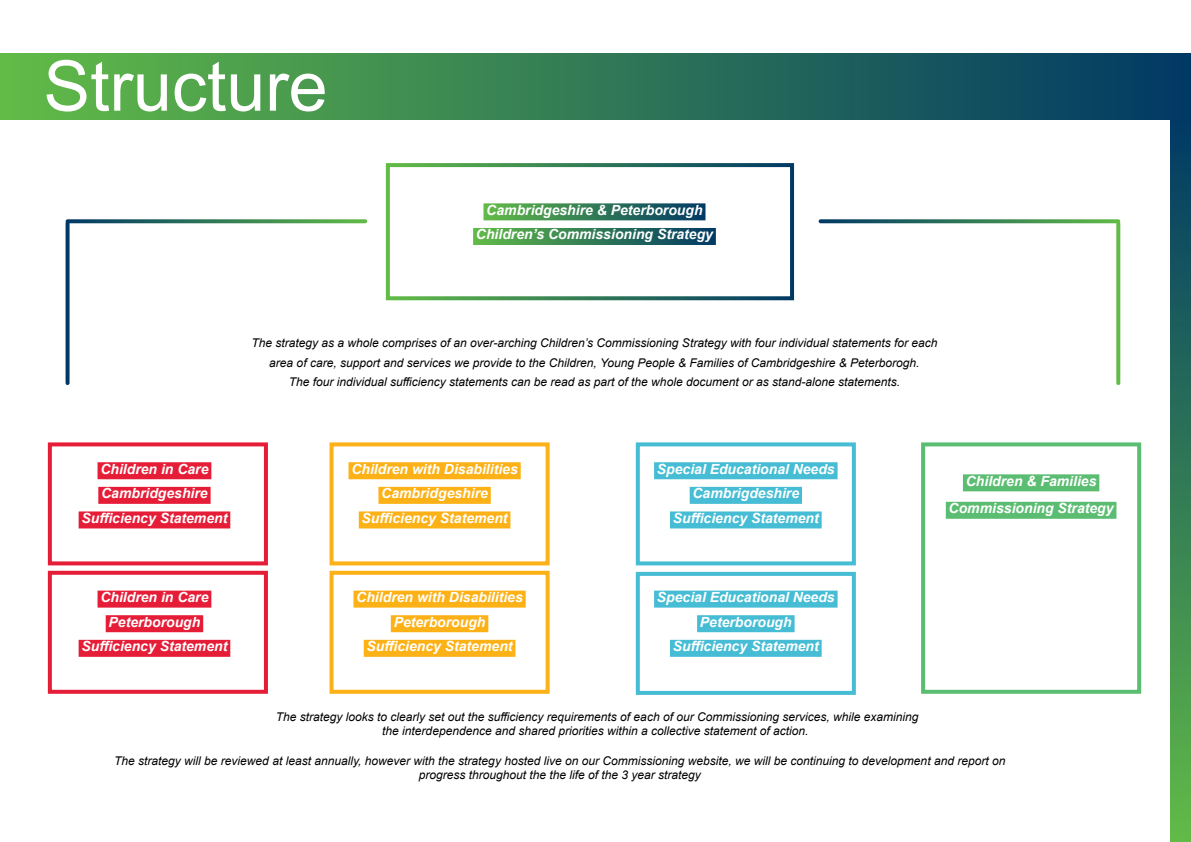
<style>
.page{position:relative;width:1191px;height:842px;background:#fff}
.page>*{position:absolute;margin:0;border:0;box-sizing:border-box;transform-origin:0 0}
.t1{font:70px "Arial";color:#fff}
.t2{font:italic 700 14px/24.6px "Arial";color:#fff;text-align:center}
.t3{font:italic 12px/19.5px "Arial";color:#000;text-align:center}
</style>
<div class="page">
<div style="left:1170px;top:119px;width:20px;height:723px;background:linear-gradient(to bottom,#013965,#62bb47)"></div>
<div style="left:0;top:53px;width:1191px;height:66px;background:linear-gradient(to right,#62bb47,#003965)"></div>
<div style="left:386px;top:163px;width:408px;height:137px;border:4px solid #fff"></div>
<div style="left:483px;top:203px;width:222px;height:17px;background:linear-gradient(to right,#62bb47,#013a65)"></div>
<div style="left:473px;top:228px;width:243px;height:17px;background:linear-gradient(to right,#62bb47,#013965)"></div>
<svg style="left:68px;top:219px;width:297px;height:4px"></svg>
<svg style="left:820px;top:219px;width:298px;height:4px"></svg>
<svg style="left:66px;top:223px;width:4px;height:160px"></svg>
<svg style="left:1116px;top:223px;width:4px;height:160px"></svg>
<div style="left:329px;top:442px;width:220px;height:123px;border:4px solid #fcb116"></div>
<div style="left:348px;top:462px;width:173px;height:17px;background:#fcb116"></div>
<div style="left:378px;top:487px;width:113px;height:17px;background:#fcb116"></div>
<div style="left:359px;top:511px;width:151px;height:17px;background:#fcb116"></div>
<div style="left:636px;top:442px;width:220px;height:123px;border:4px solid #46bdd4"></div>
<div style="left:654px;top:462px;width:183px;height:17px;background:#46bdd4"></div>
<div style="left:689px;top:487px;width:113px;height:17px;background:#46bdd4"></div>
<div style="left:670px;top:511px;width:151px;height:17px;background:#46bdd4"></div>
<div style="left:921px;top:442px;width:220px;height:252px;border:4px solid #5bbd72"></div>
<div style="left:963px;top:474px;width:136px;height:17px;background:#5bbd72"></div>
<div style="left:945px;top:502px;width:171px;height:17px;background:#5bbd72"></div>
<div style="left:48px;top:442px;width:220px;height:123px;border:4px solid #e61d37"></div>
<div style="left:98px;top:462px;width:113px;height:17px;background:#e61d37"></div>
<div style="left:98px;top:487px;width:113px;height:17px;background:#e61d37"></div>
<div style="left:79px;top:511px;width:151px;height:17px;background:#e61d37"></div>
<div style="left:48px;top:571px;width:220px;height:123px;border:4px solid #e61d37"></div>
<div style="left:98px;top:591px;width:113px;height:17px;background:#e61d37"></div>
<div style="left:106px;top:615px;width:97px;height:17px;background:#e61d37"></div>
<div style="left:79px;top:640px;width:151px;height:17px;background:#e61d37"></div>
<div style="left:329px;top:571px;width:220px;height:123px;border:4px solid #fcb116"></div>
<div style="left:353px;top:591px;width:172px;height:17px;background:#fcb116"></div>
<div style="left:391px;top:615px;width:97px;height:17px;background:#fcb116"></div>
<div style="left:364px;top:640px;width:151px;height:17px;background:#fcb116"></div>
<div style="left:636px;top:572px;width:220px;height:123px;border:4px solid #46bdd4"></div>
<div style="left:654px;top:591px;width:183px;height:17px;background:#46bdd4"></div>
<div style="left:697px;top:615px;width:97px;height:17px;background:#46bdd4"></div>
<div style="left:670px;top:640px;width:151px;height:17px;background:#46bdd4"></div>
<h1 class="t1" style="left:43px;top:38px;width:285px">Structure</h1>
<p class="t2" style="left:476px;top:198px;width:239px">Cambridgeshire &amp; Peterborough<br>Children’s Commissioning Strategy</p>
<p class="t3" style="left:251px;top:333px;width:687px">The strategy as a whole comprises of an over-arching Children’s Commissioning Strategy with four individual statements for each area of care, support and services we provide to the Children, Young People &amp; Families of Cambridgeshire &amp; Peterborogh.<br>The four individual sufficiency statements can be read as part of the whole document or as stand-alone statements.</p>
<p class="t2" style="left:81px;top:457px;width:147px">Children in Care<br>Cambridgeshire<br>Sufficiency Statement</p>
<p class="t2" style="left:351px;top:457px;width:168px">Children with Disabilities<br>Cambridgeshire<br>Sufficiency Statement</p>
<p class="t2" style="left:657px;top:457px;width:179px">Special Educational Needs<br>Cambrigdeshire<br>Sufficiency Statement</p>
<p class="t2" style="left:81px;top:585px;width:147px">Children in Care<br>Peterborough<br>Sufficiency Statement</p>
<p class="t2" style="left:356px;top:585px;width:168px">Children with Disabilities<br>Peterborough<br>Sufficiency Statement</p>
<p class="t2" style="left:657px;top:585px;width:179px">Special Educational Needs<br>Peterborough<br>Sufficiency Statement</p>
<p class="t2" style="left:948px;top:467px;width:166px;line-height:27.4px">Children &amp; Families<br>Commissioning Strategy</p>
<p class="t3" style="left:276px;top:710px;width:644px;line-height:13.8px">The strategy looks to clearly set out the sufficiency requirements of each of our Commissioning services, while examining the interdependence and shared priorities within a collective statement of action.</p>
<p class="t3" style="left:114px;top:754px;width:892px;line-height:13.8px">The strategy will be reviewed at least annually, however with the strategy hosted live on our Commissioning website, we will be continuing to development and report on progress throughout the the life of the 3 year strategy</p>
</div>
